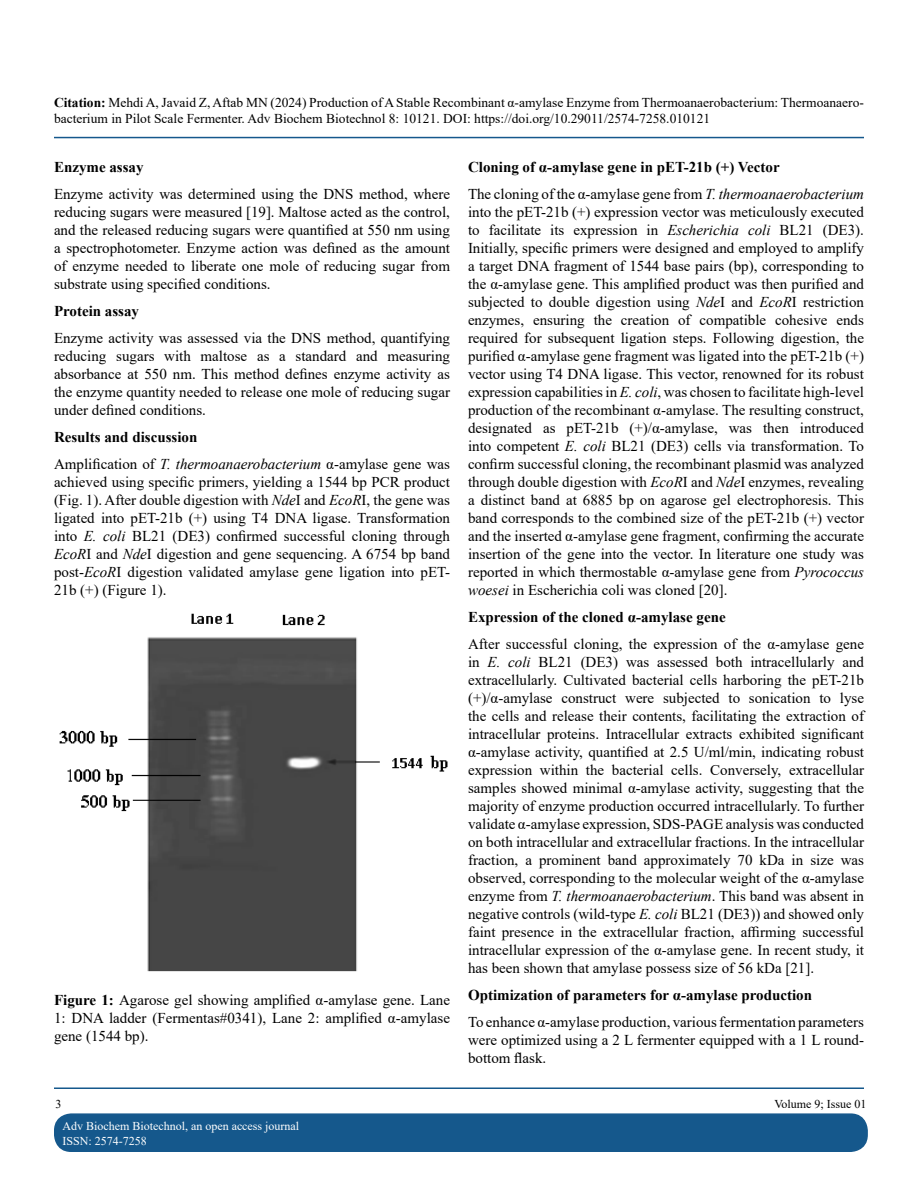
<style>
.page{position:relative;width:918px;height:1188px;background:#fff}
.page>*{position:absolute;margin:0;border:0;box-sizing:border-box;transform-origin:0 0}
.t1{font:15px/18px "Times New Roman";color:#000;text-align:justify}
.t2{font:700 15px/27px "Times New Roman";color:#000}
.t3{font:13.5px/16.2px "Times New Roman";color:#000}
.t4{font:12px/14.4px "Times New Roman";color:#fff}
.t5{font:12px "Times New Roman";color:#000}
.s1{font-weight:700}
.s2{font-style:italic}
.s3{font-weight:400}
.s4{font-weight:400;font-style:italic}
</style>
<div class="page">
<hr style="left:54px;top:137px;width:810px;height:1px;background:#15588c">
<hr style="left:54px;top:1088px;width:810px;height:1px;background:#15588c">
<div style="left:55px;top:1114px;width:812px;height:37px;background:#15588c;border-radius:17px"></div>
<div style="left:54px;top:1113px;width:814px;height:39px;border:2px solid #15588c;border-radius:17px"></div>
<img style="left:59px;top:613px;width:389px;height:359px">
<p class="t3" style="left:54px;top:94px;width:811px"><span class="s1">Citation:</span> Mehdi A, Javaid Z, Aftab MN (2024) Production of A Stable Recombinant α-amylase Enzyme from Thermoanaerobacterium: Thermoanaero&shy;bacterium in Pilot Scale Fermenter. Adv Biochem Biotechnol 8: 10121. DOI: https://doi.org/10.29011/2574-7258.010121</p>
<p class="t2" style="left:54px;top:153px;width:91px">Enzyme assay</p>
<p class="t1" style="left:54px;top:185px;width:398px">Enzyme activity was determined using the DNS method, where reducing sugars were measured [19]. Maltose acted as the control, and the released reducing sugars were quantified at 550 nm using a spectrophotometer. Enzyme action was defined as the amount of enzyme needed to liberate one mole of reducing sugar from substrate using specified conditions.</p>
<p class="t2" style="left:54px;top:297px;width:87px">Protein assay</p>
<p class="t1" style="left:54px;top:329px;width:398px">Enzyme activity was assessed via the DNS method, quantifying reducing sugars with maltose as a standard and measuring absorbance at 550 nm. This method defines enzyme activity as the enzyme quantity needed to release one mole of reducing sugar under defined conditions.</p>
<p class="t1" style="left:54px;top:423px;width:398px;line-height:27px"><span class="s1">Results and discussion<br></span>Amplification of <span class="s2">T. thermoanaerobacterium</span> α-amylase gene was</p>
<p class="t1" style="left:54px;top:473px;width:398px">achieved using specific primers, yielding a 1544 bp PCR product (Fig. 1). After double digestion with <span class="s2">Nde</span>I and <span class="s2">EcoR</span>I, the gene was ligated into pET-21b (+) using T4 DNA ligase. Transformation into <span class="s2">E. coli</span> BL21 (DE3) confirmed successful cloning through <span class="s2">EcoR</span>I and <span class="s2">Nde</span>I digestion and gene sequencing. A 6754 bp band post-<span class="s2">EcoR</span>I digestion validated amylase gene ligation into pET-21b (+) (Figure 1).</p>
<p class="t1" style="left:54px;top:991px;width:398px"><span class="s1">Figure 1:</span> Agarose gel showing amplified α-amylase gene. Lane 1: DNA ladder (Fermentas#0341), Lane 2: amplified α-amylase gene (1544 bp).</p>
<p class="t2" style="left:468px;top:153px;width:397px">Cloning of α-amylase gene in pET-21b (+) Vector<br><span class="s3">The cloning of the α-amylase gene from</span> <span class="s4">T. thermoanaerobacterium</span></p>
<p class="t1" style="left:468px;top:203px;width:398px">into the pET-21b (+) expression vector was meticulously executed to facilitate its expression in <span class="s2">Escherichia coli</span> BL21 (DE3).<br>Initially, specific primers were designed and employed to amplify a target DNA fragment of 1544 base pairs (bp), corresponding to the α-amylase gene. This amplified product was then purified and subjected to double digestion using <span class="s2">Nde</span>I and <span class="s2">EcoR</span>I restriction enzymes, ensuring the creation of compatible cohesive ends required for subsequent ligation steps. Following digestion, the purified α-amylase gene fragment was ligated into the pET-21b (+) vector using T4 DNA ligase. This vector, renowned for its robust expression capabilities in <span class="s2">E. coli</span>, was chosen to facilitate high-level production of the recombinant α-amylase. The resulting construct, designated as pET-21b (+)/α-amylase, was then introduced into competent <span class="s2">E. coli</span> BL21 (DE3) cells via transformation. To confirm successful cloning, the recombinant plasmid was analyzed through double digestion with <span class="s2">EcoR</span>I and <span class="s2">Nde</span>I enzymes, revealing a distinct band at 6885 bp on agarose gel electrophoresis. This band corresponds to the combined size of the pET-21b (+) vector and the inserted α-amylase gene fragment, confirming the accurate insertion of the gene into the vector. In literature one study was reported in which thermostable α-amylase gene from <span class="s2">Pyrococcus woesei</span> in Escherichia coli was cloned [20].</p>
<p class="t2" style="left:468px;top:603px;width:259px">Expression of the cloned α-amylase gene</p>
<p class="t1" style="left:468px;top:635px;width:398px">After successful cloning, the expression of the α-amylase gene in <span class="s2">E. coli</span> BL21 (DE3) was assessed both intracellularly and extracellularly. Cultivated bacterial cells harboring the pET-21b (+)/α-amylase construct were subjected to sonication to lyse the cells and release their contents, facilitating the extraction of intracellular proteins. Intracellular extracts exhibited significant α-amylase activity, quantified at 2.5 U/ml/min, indicating robust expression within the bacterial cells. Conversely, extracellular samples showed minimal α-amylase activity, suggesting that the majority of enzyme production occurred intracellularly. To further validate α-amylase expression, SDS-PAGE analysis was conducted on both intracellular and extracellular fractions. In the intracellular fraction, a prominent band approximately 70 kDa in size was observed, corresponding to the molecular weight of the α-amylase enzyme from <span class="s2">T. thermoanaerobacterium</span>. This band was absent in negative controls (wild-type <span class="s2">E. coli</span> BL21 (DE3)) and showed only faint presence in the extracellular fraction, affirming successful intracellular expression of the α-amylase gene. In recent study, it has been shown that amylase possess size of 56 kDa [21].</p>
<p class="t2" style="left:468px;top:981px;width:346px">Optimization of parameters for α-amylase production</p>
<p class="t1" style="left:468px;top:1013px;width:398px">To enhance α-amylase production, various fermentation parameters were optimized using a 2 L fermenter equipped with a 1 L round&shy;bottom flask.</p>
<p class="t5" style="left:56px;top:1095px;width:7px">3</p>
<p class="t5" style="left:774px;top:1095px;width:94px">Volume 9; Issue 01</p>
<p class="t4" style="left:62px;top:1119px;width:238px">Adv Biochem Biotechnol, an open access journal<br>ISSN: 2574-7258</p>
</div>
